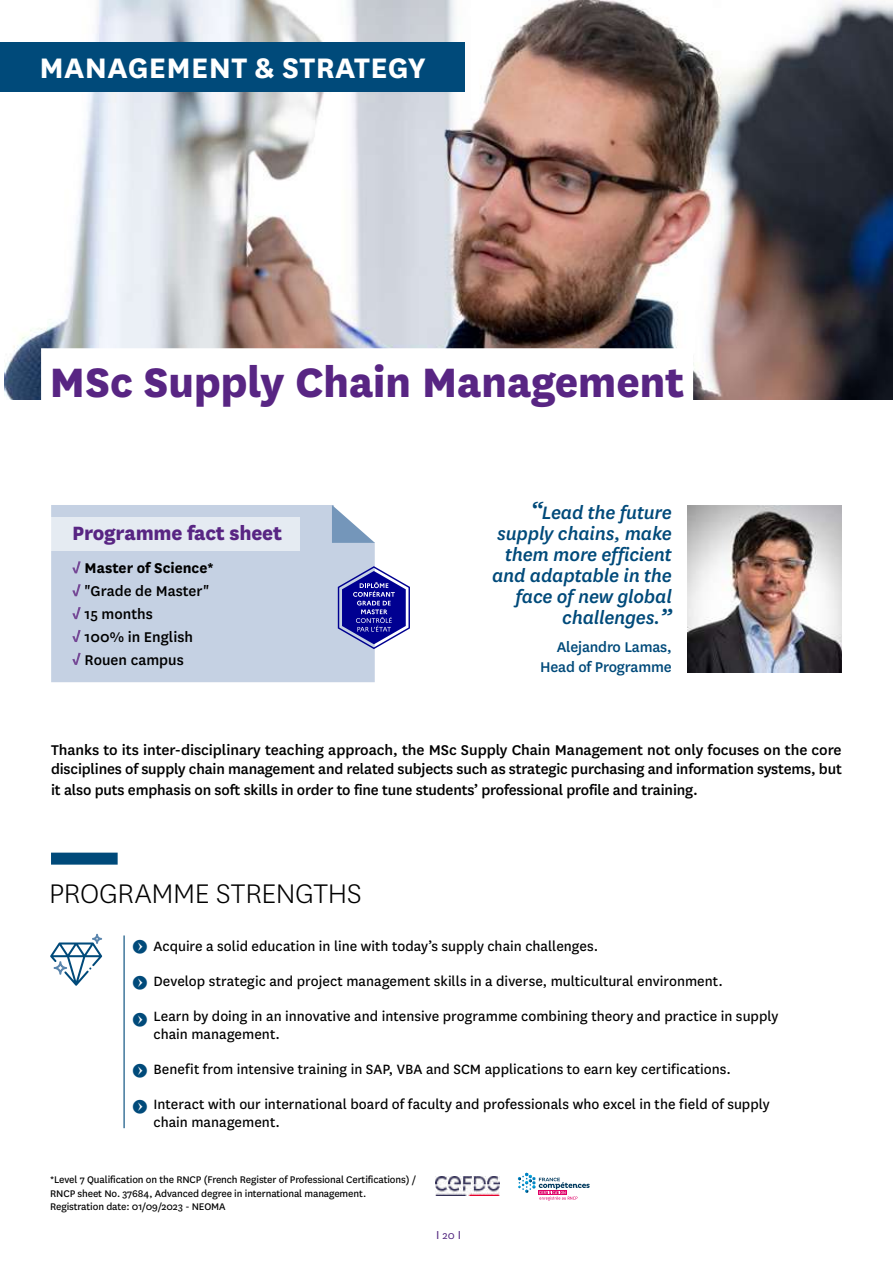
<style>
.page{position:relative;width:893px;height:1263px;background:#fff}
.page>*{position:absolute;margin:0;border:0;box-sizing:border-box;transform-origin:0 0}
.t1{font:800 48px "National";letter-spacing:-.005em;color:#582583}
.t2{font:700 33px "National";letter-spacing:.01em;color:#fff}
.t3{font:300 31.5px "National";letter-spacing:-.01em;color:#000}
.t4{font:800 22.5px "National";letter-spacing:-.01em;color:#582583}
.t5{font:italic 500 21px/21px "National";letter-spacing:-.01em;color:#004a7a;text-align:right}
.t6{font:500 16.5px/23px "National";letter-spacing:-.01em;color:#000;text-align:justify}
.t7{font:500 16.5px/20.2px "National";letter-spacing:-.01em;color:#004a7a;text-align:right}
.t8{font:700 16.5px "National";color:#000}
.t9{font:15.75px/18px "National";color:#000}
.t10{font:13.5px "National";color:#52267f}
.t11{font:11.25px/13.5px "National";letter-spacing:-.01em;color:#000}
.s1{font-size:27px}
.s2{font-size:12px}
</style>
<div class="page">
<img style="left:4px;top:0;width:889px;height:400px">
<div style="left:41px;top:348px;width:652px;height:60px;background:#fff"></div>
<div style="left:51px;top:853px;width:67px;height:12px;background:#004a7a"></div>
<div style="left:0;top:43px;width:465px;height:49px;background:#004a7a"></div>
<div style="left:51px;top:505px;width:324px;height:177px;background:#c5d1e3"></div>
<svg style="left:72px;top:561px;width:9px;height:12px"></svg>
<svg style="left:72px;top:584px;width:9px;height:12px"></svg>
<svg style="left:72px;top:607px;width:9px;height:12px"></svg>
<svg style="left:72px;top:630px;width:9px;height:12px"></svg>
<svg style="left:72px;top:653px;width:9px;height:12px"></svg>
<div style="left:51px;top:517px;width:248px;height:34px;background:#e5ebf2"></div>
<svg style="left:332px;top:505px;width:43px;height:38px"></svg>
<svg style="left:50px;top:934px;width:52px;height:52px"></svg>
<hr style="left:124px;top:935px;width:1px;height:193px;background:#004a7a">
<img style="left:687px;top:505px;width:155px;height:168px">
<svg style="left:338px;top:566px;width:72px;height:83px"></svg>
<img style="left:435px;top:1177px;width:64px;height:18px">
<svg style="left:518px;top:1173px;width:72px;height:28px"></svg>
<h2 class="t2" style="left:39px;top:45px;width:388px">MANAGEMENT &amp; STRATEGY</h2>
<h1 class="t1" style="left:50px;top:347px;width:636px">MSc Supply Chain Management</h1>
<h3 class="t4" style="left:72px;top:517px;width:211px">Programme fact sheet</h3>
<p class="t8" style="left:85px;top:557px;width:131px">Master of Science*</p>
<p class="t6" style="left:85px;top:579px;width:126px;text-align:left">"Grade de Master"<br>15 months<br>100% in English<br>Rouen campus</p>
<h3 class="t5" style="left:492px;top:501px;width:181px"><span class="s1">“</span>Lead the future supply chains, make them more efficient and adaptable in the face of new global challenges.<span class="s1">”</span></h3>
<p class="t7" style="left:540px;top:636px;width:133px">Alejandro Lamas,<br>Head of Programme</p>
<p class="t6" style="left:51px;top:739px;width:792px;line-height:19.8px">Thanks to its inter-disciplinary teaching approach, the MSc Supply Chain Management not only focuses on the core disciplines of supply chain management and related subjects such as strategic purchasing and information systems, but it also puts emphasis on soft skills in order to fine tune students’ professional profile and training.</p>
<h3 class="t3" style="left:49px;top:874px;width:314px">PROGRAMME STRENGTHS</h3>
<p class="t9" style="left:153px;top:937px;width:446px">Acquire a solid education in line with today’s supply chain challenges.</p>
<p class="t9" style="left:153px;top:972px;width:571px">Develop strategic and project management skills in a diverse, multicultural environment.</p>
<p class="t9" style="left:153px;top:1007px;width:626px">Learn by doing in an innovative and intensive programme combining theory and practice in supply chain management.</p>
<p class="t9" style="left:153px;top:1060px;width:579px">Benefit from intensive training in SAP, VBA and SCM applications to earn key certifications.</p>
<p class="t9" style="left:153px;top:1095px;width:618px">Interact with our international board of faculty and professionals who excel in the field of supply chain management.</p>
<p class="t11" style="left:50px;top:1172px;width:368px">*Level 7 Qualification on the RNCP (French Register of Professional Certifications) /<br>RNCP sheet No. 37684, Advanced degree in international management.<br>Registration date: 01/09/2023 - NEOMA</p>
<p class="t10" style="left:436px;top:1226px;width:26px">I <span class="s2">20</span> I</p>
</div>
